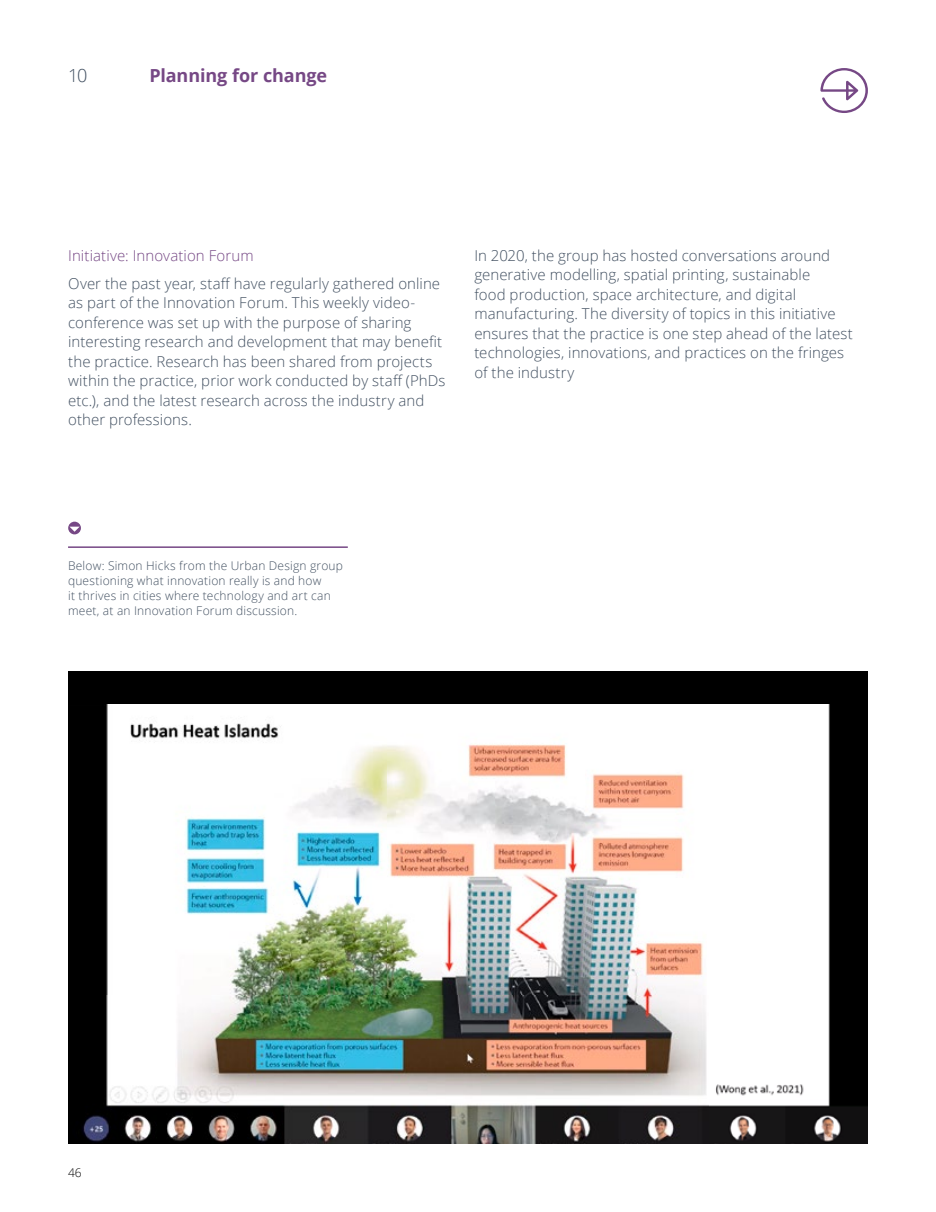
<style>
.page{position:relative;width:936px;height:1212px;background:#fff}
.page>*{position:absolute;margin:0;border:0;box-sizing:border-box;transform-origin:0 0}
.t1{font:700 18px "Open Sans";letter-spacing:-.005em;color:#764885}
.t2{font:300 18px "Open Sans";color:#435162}
.t3{font:300 15px/19.5px "Open Sans";letter-spacing:.005em;color:#435162}
.t4{font:300 15px "Open Sans";letter-spacing:.005em;color:#764885}
.t5{font:300 12px/15px "Open Sans";letter-spacing:.015em;color:#435162}
.t6{font:300 12px "Open Sans";color:#000}
</style>
<div class="page">
<svg style="left:820px;top:68px;width:47px;height:45px"></svg>
<hr style="left:68px;top:546px;width:280px;height:2px;background:#764885">
<svg style="left:68px;top:522px;width:13px;height:12px"></svg>
<svg style="left:69px;top:527px;width:11px;height:5px"></svg>
<img style="left:68px;top:703px;width:799px;height:441px">
<div style="left:68px;top:672px;width:799px;height:31px;background:#000"></div>
<p class="t2" style="left:68px;top:63px;width:21px">10</p>
<p class="t1" style="left:149px;top:63px;width:179px">Planning for change</p>
<p class="t4" style="left:68px;top:245px;width:187px">Initiative: Innovation Forum</p>
<p class="t3" style="left:68px;top:273px;width:379px">Over the past year, staff have regularly gathered online as part of the Innovation Forum. This weekly video&shy;conference was set up with the purpose of sharing interesting research and development that may benefit the practice. Research has been shared from projects within the practice, prior work conducted by staff (PhDs etc.), and the latest research across the industry and other professions.</p>
<p class="t3" style="left:474px;top:245px;width:380px">In 2020, the group has hosted conversations around generative modelling, spatial printing, sustainable<br>food production, space architecture, and digital manufacturing. The diversity of topics in this initiative ensures that the practice is one step ahead of the latest technologies, innovations, and practices on the fringes of the industry</p>
<p class="t5" style="left:68px;top:558px;width:276px">Below: Simon Hicks from the Urban Design group questioning what innovation really is and how<br>it thrives in cities where technology and art can meet, at an Innovation Forum discussion.</p>
<p class="t6" style="left:68px;top:1164px;width:15px">46</p>
</div>
